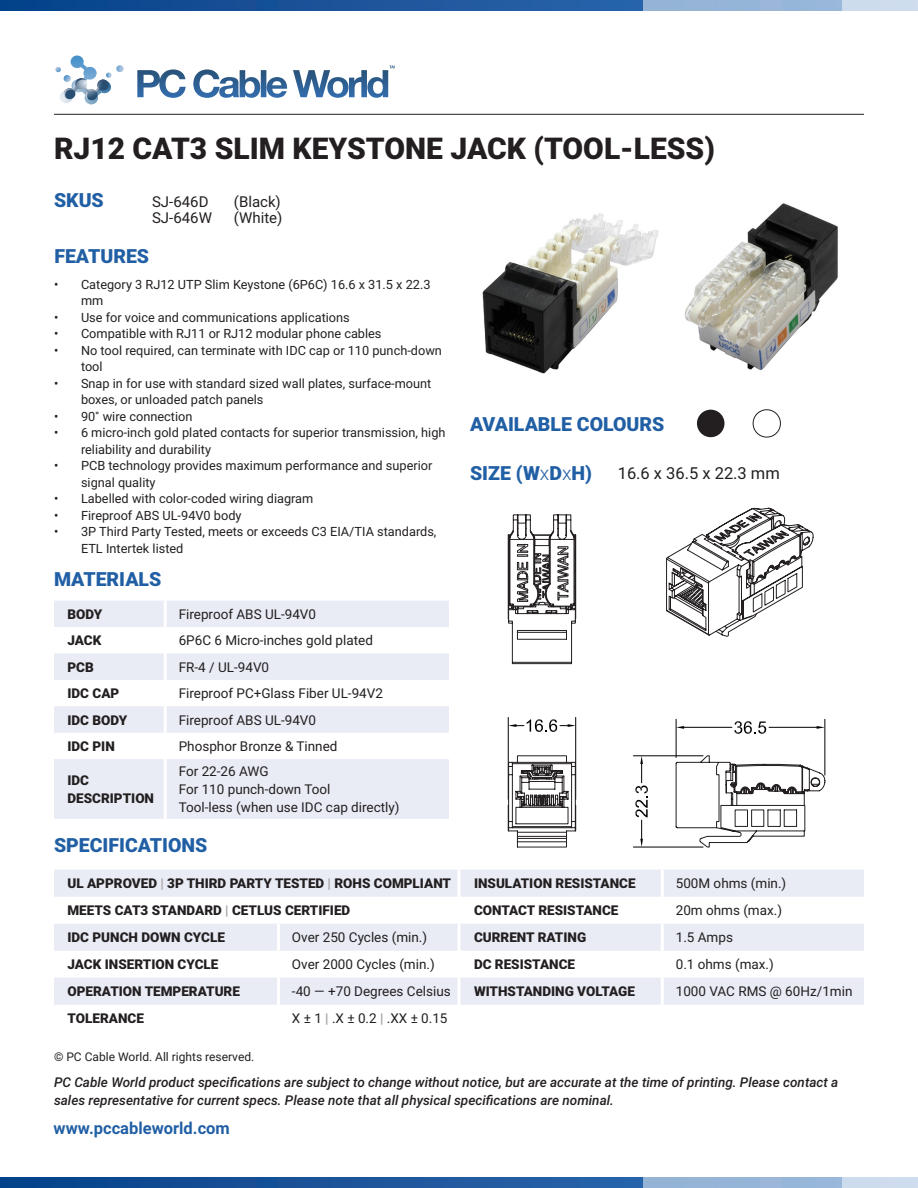
<style>
.page{position:relative;width:918px;height:1188px;background:#fff}
.page>*{position:absolute;margin:0;border:0;box-sizing:border-box;transform-origin:0 0}
.Product_Title{font:900 30px "Roboto";color:#231f20}
.Small_title{font:900 19.5px "Roboto";color:#215fa5}
.t1{font:700 16.5px "Roboto";color:#215fa5}
.SKU_infos{font:16.5px "Roboto";color:#231f20}
.SKU{font:15px "Roboto";color:#231f20}
.SKU_infos-2{font:15px "Roboto";color:#231f20}
.t2{font:13.5px "Roboto";color:#231f20}
.t3{font:900 13.5px "Roboto";color:#231f20}
.t4{font:italic 500 13.5px/18px "Roboto";color:#231f20}
.t5{font:12.75px/16.5px "Roboto";color:#231f20}
.t6{font:12px "Roboto";color:#231f20}
.s1{font-weight:900}
.s2{color:#a7a2a0}
.s3{font-weight:900;color:#a7a2a0}
.s4{font-weight:300}
</style>
<div class="page">
<svg style="left:0;top:0;width:644px;height:11px;background:#195299"></svg>
<svg style="left:55px;top:55px;width:69px;height:50px"></svg>
<svg style="left:137px;top:65px;width:258px;height:33px"></svg>
<div style="left:644px;top:0;width:274px;height:11px;background:#95b5d8"></div>
<div style="left:842px;top:0;width:76px;height:11px;background:#cddced"></div>
<svg style="left:0;top:1177px;width:643px;height:11px;background:#185299"></svg>
<div style="left:643px;top:1177px;width:275px;height:11px;background:#95b5d8"></div>
<div style="left:842px;top:1177px;width:76px;height:11px;background:#cddced"></div>
<hr style="left:54px;top:114px;width:810px;height:1px;background:#231f20">
<div style="left:697px;top:410px;width:27px;height:27px;background:#231f20;border-radius:50%"></div>
<div style="left:753px;top:409px;width:28px;height:28px;border:1px solid #231f20;border-radius:50%"></div>
<img style="left:482px;top:213px;width:177px;height:161px">
<img style="left:684px;top:203px;width:154px;height:168px">
<svg style="left:54px;top:601px;width:395px;height:218px;fill:#e9ebf5"></svg>
<hr style="left:164px;top:601px;width:3px;height:26px;background:#fff">
<hr style="left:164px;top:627px;width:3px;height:26px;background:#fff">
<hr style="left:164px;top:653px;width:3px;height:27px;background:#fff">
<hr style="left:164px;top:680px;width:3px;height:26px;background:#fff">
<hr style="left:164px;top:706px;width:3px;height:27px;background:#fff">
<hr style="left:164px;top:733px;width:3px;height:26px;background:#fff">
<hr style="left:164px;top:759px;width:3px;height:60px;background:#fff">
<svg style="left:460px;top:870px;width:404px;height:135px;fill:#e9ebf5"></svg>
<hr style="left:661px;top:870px;width:3px;height:27px;background:#fff">
<hr style="left:661px;top:897px;width:3px;height:27px;background:#fff">
<hr style="left:661px;top:924px;width:3px;height:27px;background:#fff">
<hr style="left:661px;top:951px;width:3px;height:27px;background:#fff">
<hr style="left:661px;top:978px;width:3px;height:27px;background:#fff">
<svg style="left:54px;top:870px;width:404px;height:135px;fill:#e9ebf5"></svg>
<hr style="left:277px;top:924px;width:3px;height:27px;background:#fff">
<hr style="left:277px;top:951px;width:3px;height:27px;background:#fff">
<hr style="left:277px;top:978px;width:3px;height:27px;background:#fff">
<hr style="left:769px;top:727px;width:48px;height:1px;background:#000">
<hr style="left:684px;top:727px;width:48px;height:1px;background:#000">
<hr style="left:825px;top:719px;width:1px;height:56px;background:#000">
<hr style="left:676px;top:719px;width:1px;height:38px;background:#000">
<svg style="left:676px;top:726px;width:8px;height:3px"></svg>
<svg style="left:817px;top:726px;width:8px;height:3px"></svg>
<svg style="left:734px;top:721px;width:32px;height:13px"></svg>
<hr style="left:633px;top:847px;width:70px;height:1px;background:#000">
<hr style="left:633px;top:756px;width:70px;height:1px;background:#000">
<svg style="left:635px;top:756px;width:13px;height:91px"></svg>
<svg style="left:676px;top:755px;width:149px;height:92px"></svg>
<svg style="left:508px;top:664px;width:68px;height:183px"></svg>
<svg style="left:508px;top:514px;width:69px;height:150px"></svg>
<svg style="left:666px;top:508px;width:147px;height:129px"></svg>
<p class="Product_Title" style="left:54px;top:127px;width:662px">RJ12 CAT3 SLIM KEYSTONE JACK (TOOL-LESS)</p>
<p class="Small_title" style="left:54px;top:187px;width:51px">SKUS</p>
<p class="SKU" style="left:152px;top:191px;width:58px">SJ-646D</p>
<p class="SKU" style="left:152px;top:207px;width:61px">SJ-646W</p>
<p class="SKU_infos-2" style="left:234px;top:191px;width:48px">(Black)</p>
<p class="SKU_infos-2" style="left:234px;top:207px;width:50px">(White)</p>
<p class="Small_title" style="left:54px;top:242px;width:96px">FEATURES</p>
<p class="t5" style="left:81px;top:275px;width:351px;text-indent:-27px">• Category 3 RJ12 UTP Slim Keystone (6P6C) 16.6 x 31.5 x 22.3 mm</p>
<p class="t5" style="left:54px;top:308px;width:297px">• Use for voice and communications applications</p>
<p class="t5" style="left:54px;top:325px;width:329px">• Compatible with RJ11 or RJ12 modular phone cables</p>
<p class="t5" style="left:81px;top:341px;width:362px;text-indent:-27px">• No tool required, can terminate with IDC cap or 110 punch-down tool</p>
<p class="t5" style="left:81px;top:374px;width:352px;text-indent:-27px">• Snap in for use with standard sized wall plates, surface-mount boxes, or unloaded patch panels</p>
<p class="t5" style="left:54px;top:407px;width:140px">• 90<span class="s1">˚</span> wire connection</p>
<p class="t5" style="left:81px;top:424px;width:366px;text-indent:-27px">• 6 micro-inch gold plated contacts for superior transmission, high reliability and durability</p>
<p class="t5" style="left:81px;top:457px;width:353px;text-indent:-27px">• PCB technology provides maximum performance and superior signal quality</p>
<p class="t5" style="left:54px;top:490px;width:261px">• Labelled with color-coded wiring diagram</p>
<p class="t5" style="left:54px;top:506px;width:189px">• Fireproof ABS UL-94V0 body</p>
<p class="t5" style="left:81px;top:523px;width:357px;text-indent:-27px">• 3P Third Party Tested, meets or exceeds C3 EIA/TIA standards,<br>ETL Intertek listed</p>
<p class="Small_title" style="left:54px;top:566px;width:109px">MATERIALS</p>
<p class="t3" style="left:68px;top:605px;width:36px">BODY</p>
<p class="t2" style="left:179px;top:605px;width:139px">Fireproof ABS UL-94V0</p>
<p class="t3" style="left:68px;top:631px;width:35px">JACK</p>
<p class="t2" style="left:179px;top:631px;width:196px">6P6C 6 Micro-inches gold plated</p>
<p class="t3" style="left:68px;top:657px;width:28px">PCB</p>
<p class="t2" style="left:179px;top:657px;width:92px">FR-4 / UL-94V0</p>
<p class="t3" style="left:68px;top:684px;width:53px">IDC CAP</p>
<p class="t2" style="left:179px;top:684px;width:206px">Fireproof PC+Glass Fiber UL-94V2</p>
<p class="t3" style="left:68px;top:710px;width:61px">IDC BODY</p>
<p class="t2" style="left:179px;top:710px;width:139px">Fireproof ABS UL-94V0</p>
<p class="t3" style="left:68px;top:737px;width:49px">IDC PIN</p>
<p class="t2" style="left:179px;top:737px;width:160px">Phosphor Bronze &amp; Tinned</p>
<p class="t3" style="left:68px;top:771px;width:23px">IDC</p>
<p class="t3" style="left:68px;top:789px;width:88px">DESCRIPTION</p>
<p class="t2" style="left:179px;top:762px;width:91px">For 22-26 AWG</p>
<p class="t2" style="left:179px;top:780px;width:153px">For 110 punch-down Tool</p>
<p class="t2" style="left:179px;top:798px;width:222px">Tool-less (when use IDC cap directly)</p>
<p class="Small_title" style="left:54px;top:832px;width:155px">SPECIFICATIONS</p>
<p class="t3" style="left:68px;top:874px;width:385px">UL APPROVED <span class="s2">|</span> 3P THIRD PARTY TESTED <span class="s2">|</span> ROHS COMPLIANT</p>
<p class="t3" style="left:68px;top:901px;width:284px">MEETS CAT3 STANDARD <span class="s2">|</span> CETLUS CERTIFIED</p>
<p class="t3" style="left:68px;top:928px;width:159px">IDC PUNCH DOWN CYCLE</p>
<p class="t2" style="left:292px;top:928px;width:137px">Over 250 Cycles (min.)</p>
<p class="t3" style="left:68px;top:955px;width:153px">JACK INSERTION CYCLE</p>
<p class="t2" style="left:292px;top:955px;width:144px">Over 2000 Cycles (min.)</p>
<p class="t3" style="left:68px;top:982px;width:174px">OPERATION TEMPERATURE</p>
<p class="t2" style="left:292px;top:982px;width:160px">-40 — +70 Degrees Celsius</p>
<p class="t3" style="left:68px;top:1009px;width:78px">TOLERANCE</p>
<p class="t2" style="left:292px;top:1009px;width:157px">X ± 1 <span class="s3">|</span> .X ± 0.2 <span class="s3">|</span> .XX ± 0.15</p>
<p class="t6" style="left:54px;top:1048px;width:202px">© PC Cable World. All rights reserved.</p>
<p class="Small_title" style="left:470px;top:410px;width:196px">AVAILABLE COLOURS</p>
<p class="Small_title" style="left:470px;top:459px;width:124px">SIZE (W<span class="s4">x</span>D<span class="s4">x</span>H)</p>
<p class="SKU_infos" style="left:618px;top:462px;width:164px">16.6 x 36.5 x 22.3 mm</p>
<p class="t3" style="left:474px;top:874px;width:163px">INSULATION RESISTANCE</p>
<p class="t2" style="left:676px;top:874px;width:112px">500M ohms (min.)</p>
<p class="t3" style="left:474px;top:901px;width:146px">CONTACT RESISTANCE</p>
<p class="t2" style="left:676px;top:901px;width:108px">20m ohms (max.)</p>
<p class="t3" style="left:474px;top:928px;width:114px">CURRENT RATING</p>
<p class="t2" style="left:676px;top:928px;width:59px">1.5 Amps</p>
<p class="t3" style="left:474px;top:955px;width:103px">DC RESISTANCE</p>
<p class="t2" style="left:676px;top:955px;width:100px">0.1 ohms (max.)</p>
<p class="t3" style="left:474px;top:982px;width:162px">WITHSTANDING VOLTAGE</p>
<p class="t2" style="left:676px;top:982px;width:178px">1000 VAC RMS @ 60Hz/1min</p>
<p class="t4" style="left:54px;top:1073px;width:786px">PC Cable World product specifications are subject to change without notice, but are accurate at the time of printing. Please contact a sales representative for current specs. Please note that all physical specifications are nominal.</p>
<p class="t1" style="left:54px;top:1117px;width:178px">www.pccableworld.com</p>
</div>
